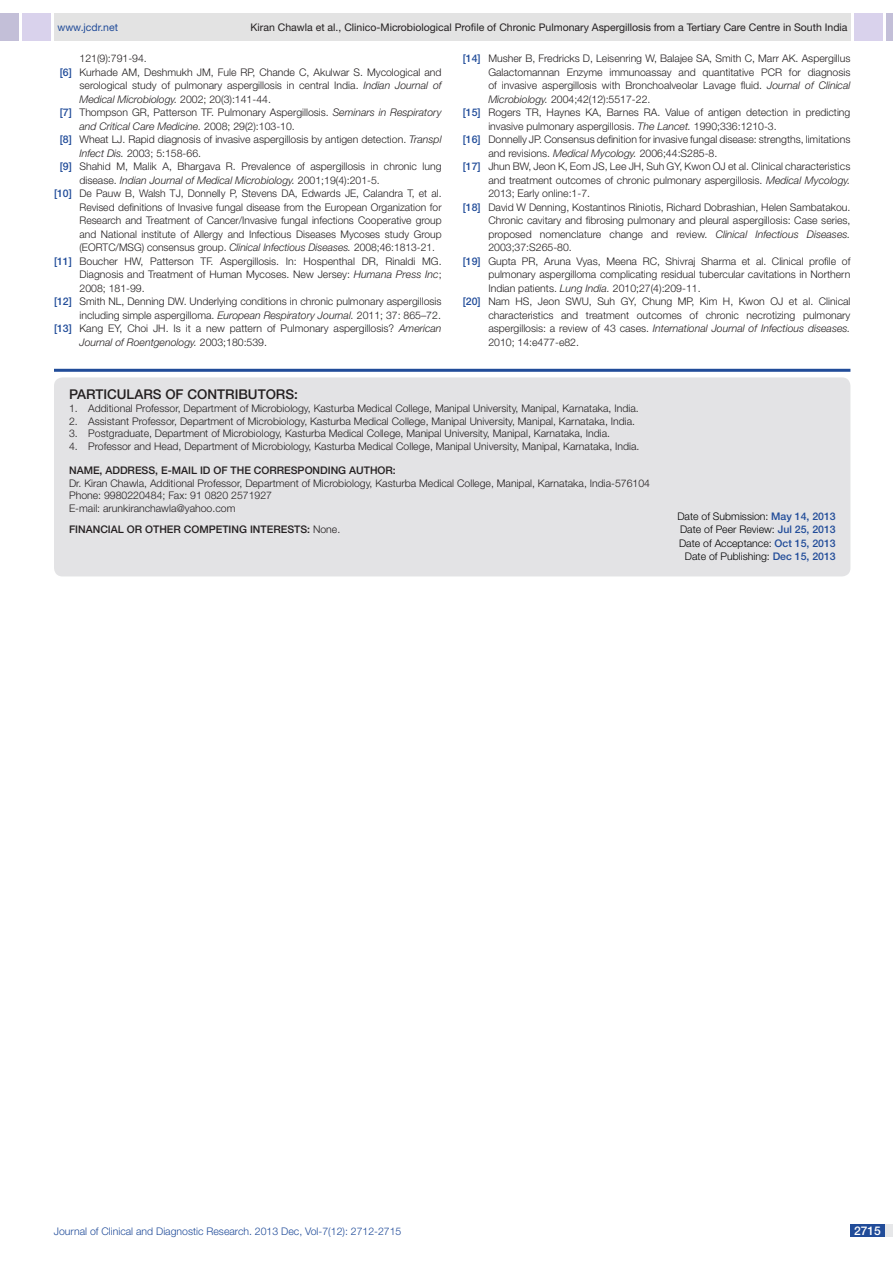
<style>
.page{position:relative;width:893px;height:1263px;background:#fff}
.page>*{position:absolute;margin:0;border:0;box-sizing:border-box;transform-origin:0 0}
.t1{font:500 13.5px "Helvetica Neue";color:#231f20}
.t2{font:500 12px "Helvetica Neue";color:#fff}
.con_particulars{font:300 10.5px "Helvetica Neue";color:#231f20}
.t3{font:italic 300 10.5px "Helvetica Neue";color:#231f20}
.t4{font:10.5px "Helvetica Neue";color:#231f20}
.t5{font:300 10.5px/13.5px "Helvetica Neue";color:#000;text-align:justify}
.t6{font:300 10.5px "Helvetica Neue";color:#214c99}
.con_particulars-2{font:500 10.5px "Helvetica Neue";color:#231f20}
.Body_text{font:500 10.5px "Helvetica Neue";color:#231f20}
.t7{font:10.5px "Helvetica Neue";color:#214c99}
.Body_text-2{font:300 10.5px "Helvetica Neue";color:#231f20}
.s1{font-weight:500;color:#214c99}
.s2{font-style:italic}
.s3{font-style:normal}
.s4{font-weight:500}
</style>
<div class="page">
<div style="left:54px;top:13px;width:796px;height:28px;background:#e3e3e3"></div>
<div style="left:0;top:13px;width:19px;height:28px;background:#c3bfd8"></div>
<div style="left:22px;top:13px;width:29px;height:28px;background:#d9d2ec"></div>
<div style="left:886px;top:13px;width:7px;height:28px;background:#c3bfd8"></div>
<div style="left:854px;top:13px;width:29px;height:28px;background:#d9d2ec"></div>
<div style="left:850px;top:1224px;width:43px;height:13px;background:#e6e7e9"></div>
<div style="left:850px;top:1224px;width:35px;height:13px;background:#214c99"></div>
<hr style="left:54px;top:369px;width:796px;height:3px;background:#214c99">
<div style="left:54px;top:377px;width:796px;height:199px;background:#e3e3e5;border-radius:9px"></div>
<p class="t7" style="left:57px;top:21px;width:62px">www.jcdr.net</p>
<p class="t4" style="left:251px;top:21px;width:598px">Kiran Chawla et al., Clinico-Microbiological Profile of Chronic Pulmonary Aspergillosis from a Tertiary Care Centre in South India</p>
<p class="con_particulars" style="left:80px;top:52px;width:69px">121(9):791-94.</p>
<p class="con_particulars" style="left:60px;top:66px;width:383px"><span class="s1">[6]</span> Kurhade AM, Deshmukh JM, Fule RP, Chande C, Akulwar S. Mycological and</p>
<p class="con_particulars" style="left:80px;top:79px;width:364px">serological study of pulmonary aspergillosis in central India. <span class="s2">Indian Journal of</span></p>
<p class="t3" style="left:80px;top:93px;width:193px">Medical Microbiology. <span class="s3">2002; 20(3):141-44.</span></p>
<p class="con_particulars" style="left:60px;top:106px;width:383px"><span class="s1">[7]</span> Thompson GR, Patterson TF. Pulmonary Aspergillosis. <span class="s2">Seminars in Respiratory</span></p>
<p class="t3" style="left:80px;top:120px;width:217px">and Critical Care Medicine. <span class="s3">2008; 29(2):103-10.</span></p>
<p class="con_particulars" style="left:60px;top:133px;width:383px"><span class="s1">[8]</span> Wheat LJ. Rapid diagnosis of invasive aspergillosis by antigen detection. <span class="s2">Transpl</span></p>
<p class="con_particulars" style="left:80px;top:147px;width:123px"><span class="s2">Infect Dis.</span> 2003; 5:158-66.</p>
<p class="con_particulars" style="left:60px;top:160px;width:383px"><span class="s1">[9]</span> Shahid M, Malik A, Bhargava R. Prevalence of aspergillosis in chronic lung</p>
<p class="t3" style="left:80px;top:174px;width:302px"><span class="s3">disease.</span> Indian Journal of Medical Microbiology. <span class="s3">2001;19(4):201-5.</span></p>
<p class="con_particulars" style="left:54px;top:187px;width:389px"><span class="s1">[10]</span> De Pauw B, Walsh TJ, Donnelly P, Stevens DA, Edwards JE, Calandra T, et al.</p>
<p class="con_particulars" style="left:80px;top:201px;width:364px">Revised definitions of Invasive fungal disease from the European Organization for</p>
<p class="con_particulars" style="left:80px;top:214px;width:364px">Research and Treatment of Cancer/Invasive fungal infections Cooperative group</p>
<p class="con_particulars" style="left:80px;top:228px;width:364px">and National institute of Allergy and Infectious Diseases Mycoses study Group</p>
<p class="con_particulars" style="left:80px;top:241px;width:357px">(EORTC/MSG) consensus group. <span class="s2">Clinical Infectious Diseases.</span> 2008;46:1813-21.</p>
<p class="con_particulars" style="left:54px;top:255px;width:389px"><span class="s1">[11]</span> Boucher HW, Patterson TF. Aspergillosis. In: Hospenthal DR, Rinaldi MG.</p>
<p class="con_particulars" style="left:80px;top:268px;width:364px">Diagnosis and Treatment of Human Mycoses. New Jersey: <span class="s2">Humana Press Inc</span>;</p>
<p class="con_particulars" style="left:80px;top:282px;width:67px">2008; 181-99.</p>
<p class="con_particulars" style="left:54px;top:295px;width:389px"><span class="s1">[12]</span> Smith NL, Denning DW. Underlying conditions in chronic pulmonary aspergillosis</p>
<p class="con_particulars" style="left:80px;top:309px;width:363px">including simple aspergilloma. <span class="s2">European Respiratory Journal.</span> 2011; 37: 865–72.</p>
<p class="con_particulars" style="left:54px;top:322px;width:389px"><span class="s1">[13]</span> Kang EY, Choi JH. Is it a new pattern of Pulmonary aspergillosis? <span class="s2">American</span></p>
<p class="t3" style="left:80px;top:336px;width:189px">Journal of Roentgenology. <span class="s3">2003;180:539.</span></p>
<p class="con_particulars" style="left:463px;top:52px;width:389px"><span class="s1">[14]</span> Musher B, Fredricks D, Leisenring W, Balajee SA, Smith C, Marr AK. Aspergillus</p>
<p class="con_particulars" style="left:488px;top:66px;width:364px">Galactomannan Enzyme immunoassay and quantitative PCR for diagnosis</p>
<p class="con_particulars" style="left:488px;top:79px;width:364px">of invasive aspergillosis with Bronchoalveolar Lavage fluid. <span class="s2">Journal of Clinical</span></p>
<p class="con_particulars" style="left:488px;top:93px;width:164px"><span class="s2">Microbiology.</span> 2004;42(12):5517-22.</p>
<p class="con_particulars" style="left:463px;top:106px;width:389px"><span class="s1">[15]</span> Rogers TR, Haynes KA, Barnes RA. Value of antigen detection in predicting</p>
<p class="con_particulars" style="left:488px;top:120px;width:290px">invasive pulmonary aspergillosis. <span class="s2">The Lancet.</span> 1990;336:1210-3.</p>
<p class="con_particulars" style="left:463px;top:133px;width:389px"><span class="s1">[16]</span> Donnelly JP. Consensus definition for invasive fungal disease: strengths, limitations</p>
<p class="con_particulars" style="left:488px;top:147px;width:230px">and revisions. <span class="s2">Medical Mycology.</span> 2006;44:S285-8.</p>
<p class="con_particulars" style="left:463px;top:160px;width:389px"><span class="s1">[17]</span> Jhun BW, Jeon K, Eom JS, Lee JH, Suh GY, Kwon OJ et al. Clinical characteristics</p>
<p class="con_particulars" style="left:488px;top:174px;width:364px">and treatment outcomes of chronic pulmonary aspergillosis. <span class="s2">Medical Mycology.</span></p>
<p class="con_particulars" style="left:488px;top:187px;width:103px">2013; Early online:1-7.</p>
<p class="con_particulars" style="left:463px;top:201px;width:389px"><span class="s1">[18]</span> David W Denning, Kostantinos Riniotis, Richard Dobrashian, Helen Sambatakou.</p>
<p class="con_particulars" style="left:488px;top:214px;width:364px">Chronic cavitary and fibrosing pulmonary and pleural aspergillosis: Case series,</p>
<p class="con_particulars" style="left:488px;top:228px;width:364px">proposed nomenclature change and review. <span class="s2">Clinical Infectious Diseases.</span></p>
<p class="con_particulars" style="left:488px;top:241px;width:85px">2003;37:S265-80.</p>
<p class="con_particulars" style="left:463px;top:255px;width:389px"><span class="s1">[19]</span> Gupta PR, Aruna Vyas, Meena RC, Shivraj Sharma et al. Clinical profile of</p>
<p class="con_particulars" style="left:488px;top:268px;width:364px">pulmonary aspergilloma complicating residual tubercular cavitations in Northern</p>
<p class="con_particulars" style="left:488px;top:282px;width:214px">Indian patients. <span class="s2">Lung India.</span> 2010;27(4):209-11.</p>
<p class="con_particulars" style="left:463px;top:295px;width:389px"><span class="s1">[20]</span> Nam HS, Jeon SWU, Suh GY, Chung MP, Kim H, Kwon OJ et al. Clinical</p>
<p class="con_particulars" style="left:488px;top:309px;width:364px">characteristics and treatment outcomes of chronic necrotizing pulmonary</p>
<p class="t3" style="left:488px;top:322px;width:364px"><span class="s3">aspergillosis: a review of 43 cases.</span> International Journal of Infectious diseases.</p>
<p class="con_particulars" style="left:488px;top:336px;width:92px">2010; 14:e477-e82.</p>
<p class="t1" style="left:69px;top:387px;width:9px">PARTI</p>
<p class="t1" style="left:107px;top:387px;width:20px">CULAR</p>
<p class="t1" style="left:153px;top:387px;width:54px">S OF CONTRI</p>
<p class="t1" style="left:238px;top:387px;width:20px">BUTOR</p>
<p class="t1" style="left:285px;top:387px;width:14px">S:</p>
<p class="con_particulars" style="left:69px;top:402px;width:571px">1. Additional Professor, Department of Microbiology, Kasturba Medical College, Manipal University, Manipal, Karnataka, India.</p>
<p class="con_particulars" style="left:69px;top:414px;width:568px">2. Assistant Professor, Department of Microbiology, Kasturba Medical College, Manipal University, Manipal, Karnataka, India.</p>
<p class="con_particulars" style="left:69px;top:427px;width:542px">3. Postgraduate, Department of Microbiology, Kasturba Medical College, Manipal University, Manipal, Karnataka, India.</p>
<p class="con_particulars" style="left:69px;top:440px;width:572px">4. Professor and Head, Department of Microbiology, Kasturba Medical College, Manipal University, Manipal, Karnataka, India.</p>
<p class="con_particulars-2" style="left:69px;top:464px;width:45px">NAME, ADDRE</p>
<p class="con_particulars-2" style="left:142px;top:464px;width:46px">SS, E-MAIL</p>
<p class="con_particulars-2" style="left:200px;top:464px;width:39px">ID OF THE</p>
<p class="con_particulars-2" style="left:254px;top:464px;width:16px">CORRE</p>
<p class="con_particulars-2" style="left:291px;top:464px;width:15px">SPONDIN</p>
<p class="con_particulars-2" style="left:338px;top:464px;width:20px">G AUTHOR</p>
<p class="con_particulars-2" style="left:393px;top:464px;width:4px">:</p>
<p class="con_particulars" style="left:69px;top:477px;width:582px">Dr. Kiran Chawla, Additional Professor, Department of Microbiology, Kasturba Medical College, Manipal, Karnataka, India-576104</p>
<p class="con_particulars" style="left:69px;top:489px;width:204px">Phone: 9980220484; Fax: 91 0820 2571927</p>
<p class="con_particulars" style="left:69px;top:502px;width:168px">E-mail: arunkiranchawla@yahoo.com</p>
<p class="Body_text" style="left:69px;top:523px;width:85px">Financial OR OTHER</p>
<p class="Body_text" style="left:184px;top:523px;width:32px">COMPETIN</p>
<p class="Body_text" style="left:239px;top:523px;width:18px">G INTERE</p>
<p class="Body_text-2" style="left:287px;top:523px;width:54px"><span class="s4">STS:</span> None.</p>
<p class="t5" style="left:677px;top:509px;width:160px">Date of Submission: <span class="s1">May 14, 2013<br></span>Date of Peer Review: <span class="s1">Jul 25, 2013<br></span>Date of Acceptance: <span class="s1">Oct 15, 2013</span></p>
<p class="t5" style="left:685px;top:550px;width:152px">Date of Publishing: <span class="s1">Dec 15, 2013</span></p>
<p class="t6" style="left:54px;top:1225px;width:349px">Journal of Clinical and Diagnostic Research. 2013 Dec, Vol-7(12): 2712-2715</p>
<p class="t2" style="left:854px;top:1223px;width:28px">2715</p>
</div>
